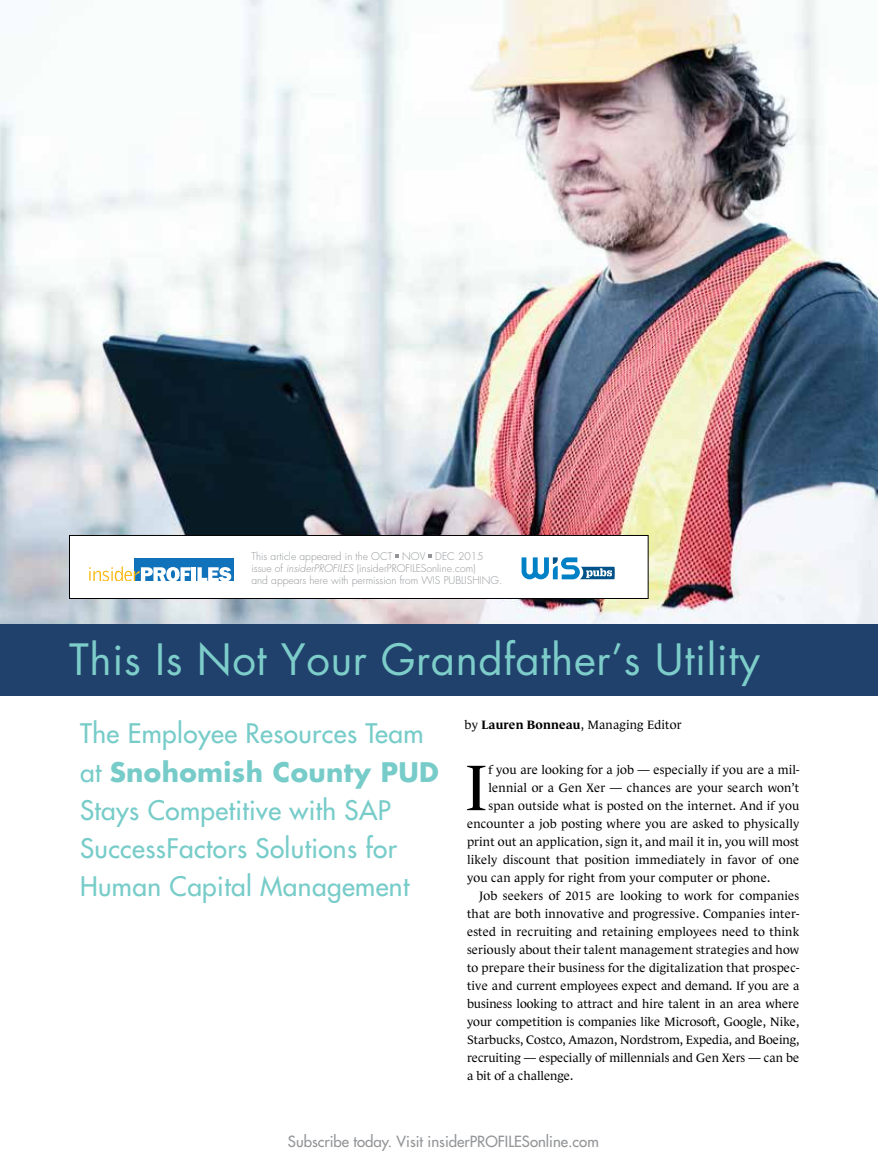
<style>
.page{position:relative;width:878px;height:1168px;background:#fff}
.page>*{position:absolute;margin:0;border:0;box-sizing:border-box;transform-origin:0 0}
.t1{font:65.7px "Le Monde Journal Std";color:#000}
.t2{font:42px "Futura Std";letter-spacing:.015em;color:#7dcdca}
.t3{font:500 26.25px/38.1px "Futura Std";letter-spacing:.015em;color:#77ccc9}
.t4{font:500 15px "Futura Std";color:#939598}
.t5{font:500 15px "Futura Std";color:#636466}
.t6{font:12.3px "Le Monde Journal Std";letter-spacing:.015em;color:#000}
.t7{font:300 10.35px/12.3px "Futura Std";color:#939598}
.s1{font-style:italic}
.s2{font-weight:700}
.s3{font-weight:300}
</style>
<div class="page">
<img style="left:0;top:0;width:878px;height:624px">
<div style="left:0;top:624px;width:878px;height:71px;background:#20416b"></div>
<div style="left:69px;top:535px;width:579px;height:63px;background:#fff"></div>
<div style="left:69px;top:535px;width:579px;height:64px;border:1px solid #000"></div>
<div style="left:134px;top:558px;width:99px;height:22px;background:#1072ba"></div>
<svg style="left:89px;top:566px;width:102px;height:14px"></svg>
<div style="left:191px;top:567px;width:5px;height:13px;background:#fff"></div>
<svg style="left:197px;top:567px;width:34px;height:13px"></svg>
<svg style="left:395px;top:554px;width:4px;height:4px"></svg>
<svg style="left:428px;top:554px;width:4px;height:4px"></svg>
<svg style="left:521px;top:557px;width:93px;height:22px"></svg>
<p class="t7" style="left:251px;top:550px;width:252px">This article appeared in the OCT NOV DEC 2015 issue of <span class="s1">insiderPROFILES</span> (insiderPROFILESonline.com)<br>and appears here with permission from WIS PUBLISHING.</p>
<h2 class="t2" style="left:69px;top:633px;width:692px">This Is Not Your Grandfather’s Utility</h2>
<h3 class="t3" style="left:80px;top:715px;width:360px">The Employee Resources Team at <span class="s2">Snohomish County PUD<br></span>Stays Competitive with SAP<br>SuccessFactors Solutions for<br>Human Capital Management</h3>
<p class="t6" style="left:464px;top:717px;width:218px">by <span class="s2">Lauren Bonneau</span>, Managing Editor</p>
<h1 class="t1" style="left:465px;top:750px;width:24px">I</h1>
<p class="t6" style="left:488px;top:763px;width:312px">f you are looking for a job — especially if you are a mil-</p>
<p class="t6" style="left:488px;top:781px;width:312px">lennial or a Gen Xer — chances are your search won’t</p>
<p class="t6" style="left:488px;top:799px;width:312px">span outside what is posted on the internet. And if you</p>
<p class="t6" style="left:467px;top:817px;width:334px">encounter a job posting where you are asked to physically</p>
<p class="t6" style="left:467px;top:835px;width:334px">print out an application, sign it, and mail it in, you will most</p>
<p class="t6" style="left:467px;top:853px;width:334px">likely discount that position immediately in favor of one</p>
<p class="t6" style="left:467px;top:871px;width:305px">you can apply for right from your computer or phone.</p>
<p class="t6" style="left:479px;top:889px;width:322px">Job seekers of 2015 are looking to work for companies</p>
<p class="t6" style="left:467px;top:907px;width:334px">that are both innovative and progressive. Companies inter-</p>
<p class="t6" style="left:467px;top:925px;width:334px">ested in recruiting and retaining employees need to think</p>
<p class="t6" style="left:467px;top:943px;width:334px">seriously about their talent management strategies and how</p>
<p class="t6" style="left:467px;top:961px;width:334px">to prepare their business for the digitalization that prospec-</p>
<p class="t6" style="left:467px;top:979px;width:334px">tive and current employees expect and demand. If you are a</p>
<p class="t6" style="left:467px;top:997px;width:334px">business looking to attract and hire talent in an area where</p>
<p class="t6" style="left:467px;top:1015px;width:334px">your competition is companies like Microsoft, Google, Nike,</p>
<p class="t6" style="left:467px;top:1033px;width:334px">Starbucks, Costco, Amazon, Nordstrom, Expedia, and Boeing,</p>
<p class="t6" style="left:467px;top:1051px;width:334px">recruiting — especially of millennials and Gen Xers — can be</p>
<p class="t6" style="left:467px;top:1069px;width:108px">a bit of a challenge.</p>
<p class="t4" style="left:288px;top:1132px;width:312px">Subscribe today. Visit insiderPROFILESonline.com</p>
<p class="t5" style="left:383px;top:1133px;width:354px">insiderPROFILESonline.com <span class="s3">OCT NOV DEC 2015</span></p>
</div>
